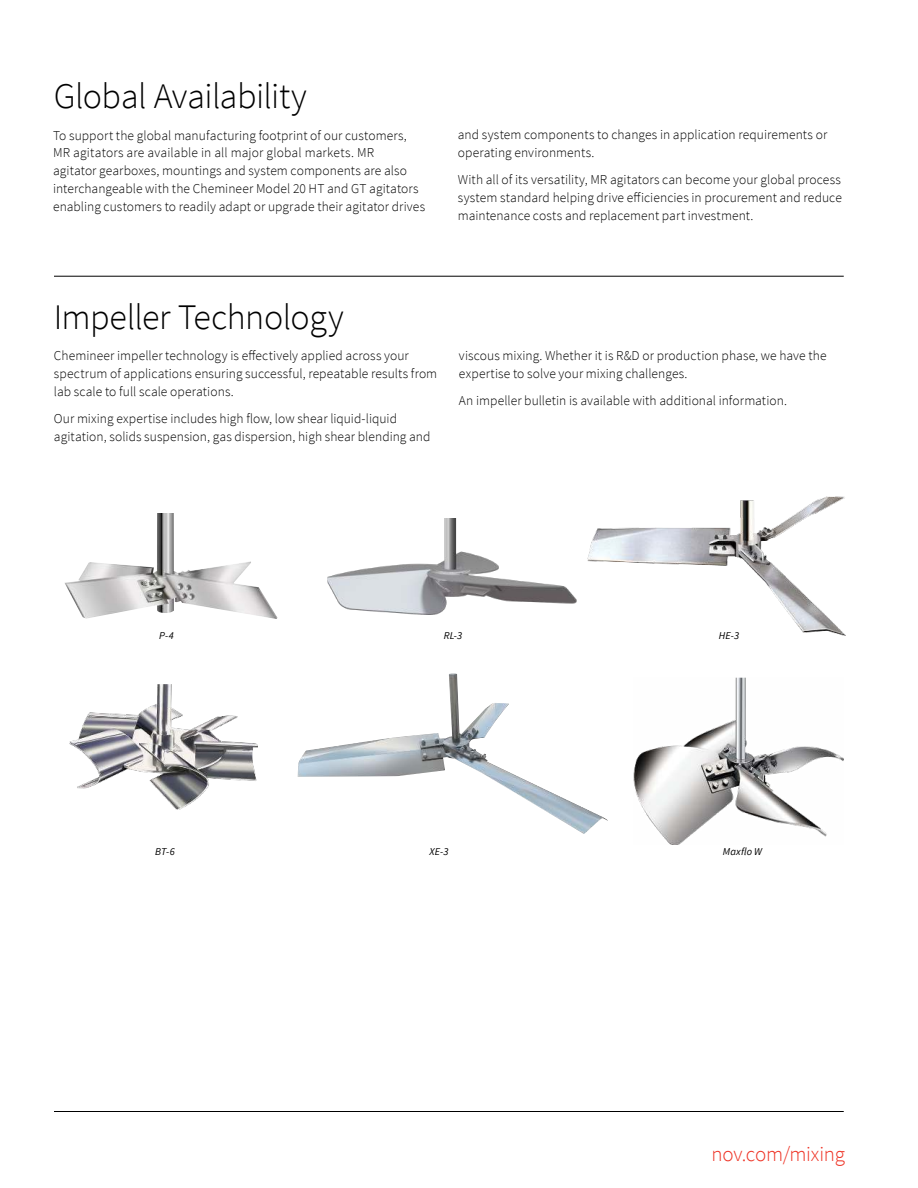
<style>
.page{position:relative;width:918px;height:1188px;background:#fff}
.page>*{position:absolute;margin:0;border:0;box-sizing:border-box;transform-origin:0 0}
.t1{font:300 36px "Source Sans Pro";letter-spacing:-.015em;color:#000}
.t2{font:300 21px "Source Sans Pro";letter-spacing:-.01em;color:#ee3123}
.t3{font:300 13.5px/18px "Source Sans Pro";letter-spacing:.005em;color:#000}
.t4{font:italic 10.5px "Source Sans Pro";letter-spacing:.015em;color:#000}
</style>
<div class="page">
<hr style="left:54px;top:1111px;width:790px;height:1px;background:#000">
<img style="left:298px;top:673px;width:310px;height:161px">
<img style="left:69px;top:685px;width:189px;height:124px">
<img style="left:587px;top:496px;width:258px;height:139px">
<img style="left:328px;top:519px;width:248px;height:96px">
<img style="left:633px;top:677px;width:211px;height:167px">
<hr style="left:54px;top:276px;width:790px;height:1px;background:#000">
<img style="left:65px;top:513px;width:213px;height:106px">
<h1 class="t1" style="left:54px;top:82px;width:255px">Global Availability</h1>
<p class="t3" style="left:53px;top:127px;width:374px">To support the global manufacturing footprint of our customers, MR agitators are available in all major global markets. MR<br>agitator gearboxes, mountings and system components are also interchangeable with the Chemineer Model 20 HT and GT agitators enabling customers to readily adapt or upgrade their agitator drives</p>
<p class="t3" style="left:458px;top:127px;width:371px">and system components to changes in application requirements or operating environments.</p>
<p class="t3" style="left:458px;top:172px;width:386px;text-align:justify">With all of its versatility, MR agitators can become your global process system standard helping drive efficiencies in procurement and reduce maintenance costs and replacement part investment.</p>
<h1 class="t1" style="left:54px;top:302px;width:292px">Impeller Technology</h1>
<p class="t3" style="left:54px;top:347px;width:385px">Chemineer impeller technology is effectively applied across your spectrum of applications ensuring successful, repeatable results from lab scale to full scale operations.</p>
<p class="t3" style="left:54px;top:410px;width:378px">Our mixing expertise includes high flow, low shear liquid-liquid agitation, solids suspension, gas dispersion, high shear blending and</p>
<p class="t3" style="left:459px;top:348px;width:369px">viscous mixing. Whether it is R&amp;D or production phase, we have the expertise to solve your mixing challenges.</p>
<p class="t3" style="left:459px;top:393px;width:330px">An impeller bulletin is available with additional information.</p>
<p class="t4" style="left:159px;top:631px;width:16px">P-4</p>
<p class="t4" style="left:444px;top:631px;width:20px">RL-3</p>
<p class="t4" style="left:719px;top:631px;width:22px">HE-3</p>
<p class="t4" style="left:155px;top:847px;width:21px">BT-6</p>
<p class="t4" style="left:429px;top:847px;width:21px">XE-3</p>
<p class="t4" style="left:723px;top:845px;width:41px">Maxflo W</p>
<h2 class="t2" style="left:711px;top:1146px;width:135px">nov.com/mixing</h2>
</div>
